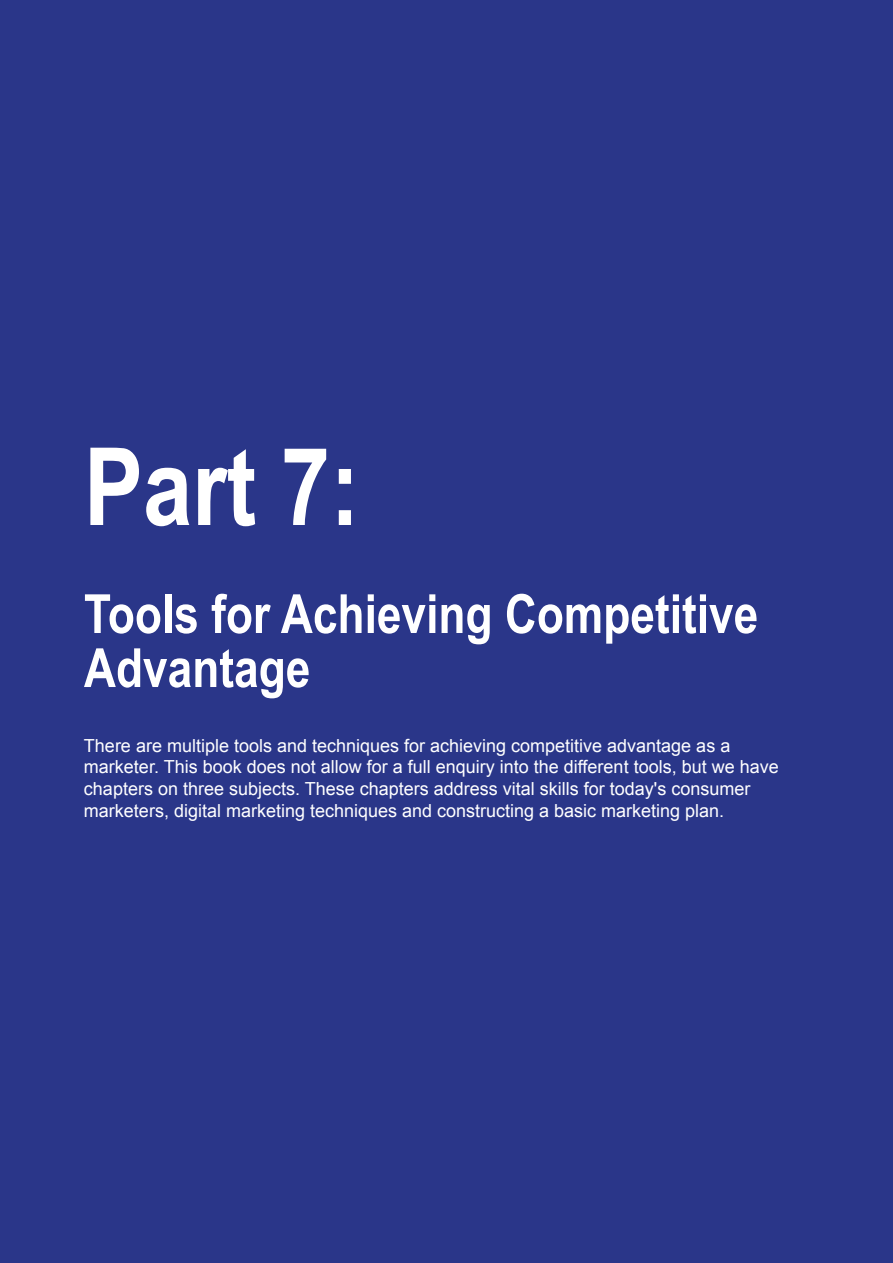
<style>
.page{position:relative;width:893px;height:1263px;background:#2a3689}
.page>*{position:absolute;margin:0;border:0;box-sizing:border-box;transform-origin:0 0}
.t1{font:700 108px "Arial Narrow";color:#fff}
.t2{font:700 54px/54px "Arial Narrow";color:#fff}
.t3{font:18px/21.6px "Arial";color:#fff}
</style>
<div class="page">
<h1 class="t1" style="left:84px;top:405px;width:277px">Part 7:</h1>
<h2 class="t2" style="left:84px;top:584px;width:676px">Tools for Achieving Competitive<br>Advantage</h2>
<p class="t3" style="left:84px;top:735px;width:696px">There are multiple tools and techniques for achieving competitive advantage as a marketer. This book does not allow for a full enquiry into the different tools, but we have chapters on three subjects. These chapters address vital skills for today's consumer marketers, digital marketing techniques and constructing a basic marketing plan.</p>
</div>
